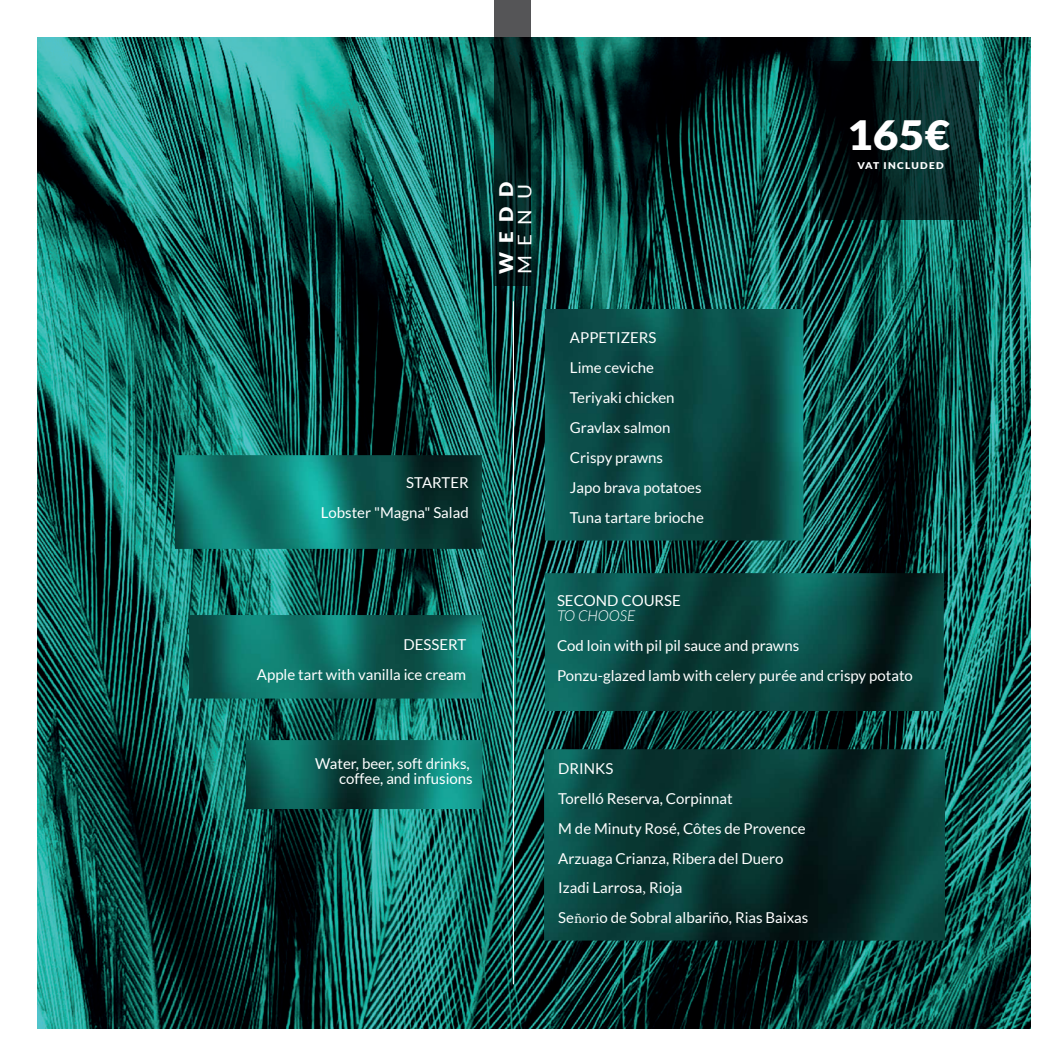
<style>
.page{position:relative;width:1063px;height:1063px;background:#fff}
.page>*{position:absolute;margin:0;border:0;box-sizing:border-box;transform-origin:0 0}
.t1{font:900 40.5px "Lato";color:#fff;scale:1.1 1}
.t2{font:900 18.75px "Lato";color:#fff;scale:1.1 1}
.t3{font:18.75px "Lato";color:#fff;scale:1.1 1}
.t4{font:15px/30px "Lato";color:#fff}
.t5{font:italic 300 15px "Lato";color:#fff}
.t6{font:900 9.38px "Lato";letter-spacing:.12em;color:#fff;scale:1.1 1}
.s1{font-family:"Minion Pro"}
</style>
<div class="page">
<img style="left:37px;top:38px;width:993px;height:990px">
<svg style="left:494px;top:0;width:36px;height:286px"></svg>
<svg style="left:820px;top:61px;width:158px;height:158px"></svg>
<hr style="left:513px;top:301px;width:1px;height:683px;background:#fff">
<img style="left:175px;top:309px;width:770px;height:632px">
<p class="t4" style="left:321px;top:467px;width:149px;text-align:right">STARTER<br>Lobster "Magna" Salad</p>
<p class="t4" style="left:257px;top:629px;width:211px;text-align:right">DESSERT<br>Apple tart with vanilla ice cream</p>
<p class="t2" style="left:495px;top:274px;width:86px;rotate:-90deg">WEDD</p>
<p class="t3" style="left:514px;top:274px;width:83px;rotate:-90deg">MENU</p>
<p class="t4" style="left:570px;top:323px;width:135px">APPETIZERS<br>Lime ceviche<br>Teriyaki chicken<br>Gravlax salmon<br>Crispy prawns<br>Japo brava potatoes<br>Tuna tartare brioche</p>
<h1 class="t1" style="left:847px;top:112px;width:95px">165€</h1>
<p class="t6" style="left:857px;top:160px;width:80px">VAT INCLUDED</p>
<p class="t4" style="left:557px;top:586px;width:125px">SECOND COURSE</p>
<p class="t5" style="left:557px;top:608px;width:80px">TO CHOOSE</p>
<p class="t4" style="left:557px;top:631px;width:357px">Cod loin with pil pil sauce and prawns<br>Ponzu-glazed lamb with celery purée and crispy potato</p>
<p class="t4" style="left:315px;top:756px;width:159px;line-height:15px;text-align:right">Water, beer, soft drinks, coffee, and infusions</p>
<p class="t4" style="left:558px;top:753px;width:252px">DRINKS<br>Torelló Reserva, Corpinnat<br>M de Minuty Rosé, Côtes de Provence<br>Arzuaga Crianza, Ribera del Duero<br>Izadi Larrosa<span class="s1">,</span> Rioja<br>Se<span class="s1">ñori</span>o de Sobral albariño, Rias Baixas</p>
</div>
